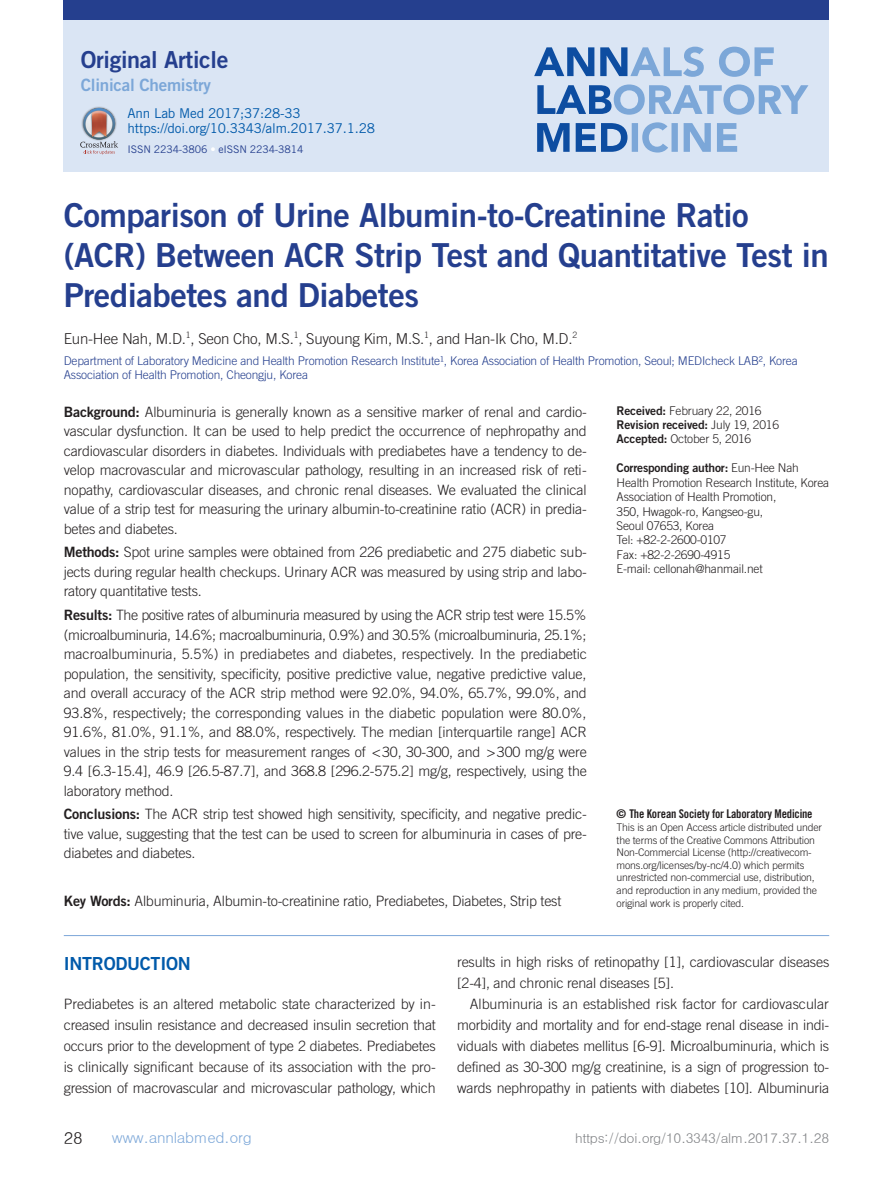
<style>
.page{position:relative;width:893px;height:1191px;background:#fff}
.page>*{position:absolute;margin:0;border:0;box-sizing:border-box;transform-origin:0 0}
.제목{font:33px/39.6px "Trade Gothic LT Std Bd 2";letter-spacing:-.015em;color:#253f8e}
.논문분류{font:23.4px "Trade Gothic LT Std Bd 2";letter-spacing:-.015em;color:#253f8e}
.본문대제목{font:18px "Trade Gothic LT Std Bd 2";letter-spacing:-.015em;color:#015aaa}
.논문소분류{font:16.95px "Trade Gothic LT Std Bd 2";letter-spacing:-.015em;color:#7ca7d8}
.URL{font:16.5px "Dotum";color:#231f20}
.저자{font:300 15px "Trade Gothic LT Std";letter-spacing:-.015em;color:#231f20}
.URL-2{font:15px "Dotum";letter-spacing:-.02em;color:#7ca7d8}
.초록{font:300 14.25px/19.5px "Trade Gothic LT Std";letter-spacing:-.015em;color:#231f20;text-align:justify}
.본문{font:300 14.25px/21px "Trade Gothic LT Std";letter-spacing:-.015em;color:#231f20;text-align:justify}
.t1{font:13.5px "Dotum";letter-spacing:-.03em;color:#808285}
.DOI_단락{font:13.5px "Trade Gothic LT Std";letter-spacing:-.015em;color:#015aaa}
.서지단락{font:13.5px "Trade Gothic LT Std";letter-spacing:-.015em;color:#015aaa}
.교신저자{font:300 12px/14.4px "Trade Gothic LT Std";letter-spacing:-.015em;color:#231f20}
.소속{font:300 12px/14.4px "Trade Gothic LT Std";letter-spacing:-.015em;color:#253f8e}
.교신저자-2{font:12px "Trade Gothic LT Std Bd 2";letter-spacing:-.015em;color:#231f20}
.t2{font:12px "Trade Gothic LT Std Bd Cn 20";letter-spacing:-.015em;color:#231f20}
.t3{font:300 10.5px/12.6px "Trade Gothic LT Std";letter-spacing:-.015em;color:#231f20}
.ISSN{font:10.5px "Trade Gothic LT Std";letter-spacing:-.015em;color:#253f8e}
.s1{color:#fff}
.s2{font-family:"Trade Gothic LT Std Bd 2";font-weight:400}
.s3{font-family:"Trade Gothic LT Std";font-weight:300}
.s4{font-family:"Trade Gothic LT Std Bd 2"}
</style>
<div class="page">
<div style="left:64px;top:0;width:765px;height:172px;background:#dae5f4"></div>
<div style="left:64px;top:0;width:765px;height:19px;background:#253f8e"></div>
<svg style="left:537px;top:122px;width:200px;height:30px"></svg>
<svg style="left:537px;top:84px;width:271px;height:31px"></svg>
<svg style="left:534px;top:47px;width:240px;height:30px"></svg>
<hr style="left:64px;top:935px;width:765px;height:1px;background:#7ca7d8">
<img style="left:93px;top:106px;width:12px;height:2px">
<svg style="left:80px;top:108px;width:38px;height:46px"></svg>
<p class="논문분류" style="left:81px;top:45px;width:149px">Original Article</p>
<p class="논문소분류" style="left:81px;top:75px;width:132px">Clinical Chemistry</p>
<p class="서지단락" style="left:128px;top:105px;width:175px">Ann Lab Med 2017;37:28-33</p>
<p class="DOI_단락" style="left:128px;top:120px;width:249px">https://doi.org/10.3343/alm.2017.37.1.28</p>
<p class="ISSN" style="left:128px;top:143px;width:177px">ISSN 2234-3806 <span class="s1">•</span> eISSN 2234-3814</p>
<p class="제목" style="left:64px;top:195px;width:766px">Comparison of Urine Albumin-to-Creatinine Ratio (ACR) Between ACR Strip Test and Quantitative Test in<br>Prediabetes and Diabetes</p>
<p class="저자" style="left:64px;top:330px;width:515px">Eun-Hee Nah, M.D.<sup>1</sup>, Seon Cho, M.S.<sup>1</sup>, Suyoung Kim, M.S.<sup>1</sup>, and Han-Ik Cho, M.D.<sup>2</sup></p>
<p class="소속" style="left:64px;top:353px;width:735px">Department of Laboratory Medicine and Health Promotion Research Institute¹, Korea Association of Health Promotion, Seoul; MEDIcheck LAB², Korea<br>Association of Health Promotion, Cheongju, Korea</p>
<p class="초록" style="left:64px;top:401px;width:525px"><span class="s2">Background:</span> Albuminuria is generally known as a sensitive marker of renal and cardio&shy;vascular dysfunction. It can be used to help predict the occurrence of nephropathy and cardiovascular disorders in diabetes. Individuals with prediabetes have a tendency to de&shy;velop macrovascular and microvascular pathology, resulting in an increased risk of reti&shy;nopathy, cardiovascular diseases, and chronic renal diseases. We evaluated the clinical value of a strip test for measuring the urinary albumin-to-creatinine ratio (ACR) in predia&shy;betes and diabetes.</p>
<p class="초록" style="left:64px;top:542px;width:524px"><span class="s2">Methods:</span> Spot urine samples were obtained from 226 prediabetic and 275 diabetic sub&shy;jects during regular health checkups. Urinary ACR was measured by using strip and labo&shy;ratory quantitative tests.</p>
<p class="초록" style="left:64px;top:605px;width:525px"><span class="s2">Results:</span> The positive rates of albuminuria measured by using the ACR strip test were 15.5% (microalbuminuria, 14.6%; macroalbuminuria, 0.9%) and 30.5% (microalbuminuria, 25.1%; macroalbuminuria, 5.5%) in prediabetes and diabetes, respectively. In the prediabetic population, the sensitivity, specificity, positive predictive value, negative predictive value, and overall accuracy of the ACR strip method were 92.0%, 94.0%, 65.7%, 99.0%, and 93.8%, respectively; the corresponding values in the diabetic population were 80.0%, 91.6%, 81.0%, 91.1%, and 88.0%, respectively. The median [interquartile range] ACR values in the strip tests for measurement ranges of &lt;30, 30-300, and &gt;300 mg/g were 9.4 [6.3-15.4], 46.9 [26.5-87.7], and 368.8 [296.2-575.2] mg/g, respectively, using the laboratory method.</p>
<p class="초록" style="left:64px;top:804px;width:524px"><span class="s2">Conclusions:</span> The ACR strip test showed high sensitivity, specificity, and negative predic&shy;tive value, suggesting that the test can be used to screen for albuminuria in cases of pre&shy;diabetes and diabetes.</p>
<p class="초록" style="left:64px;top:891px;width:499px"><span class="s2">Key Words:</span> Albuminuria, Albumin-to-creatinine ratio, Prediabetes, Diabetes, Strip test</p>
<p class="교신저자" style="left:617px;top:403px;width:147px"><span class="s2">Received:</span> February 22, 2016</p>
<p class="교신저자-2" style="left:617px;top:417px;width:164px">Revision received: <span class="s3">July 19, 2016</span></p>
<p class="교신저자" style="left:617px;top:432px;width:136px"><span class="s2">Accepted:</span> October 5, 2016</p>
<p class="교신저자-2" style="left:617px;top:460px;width:184px">Corresponding author: <span class="s3">Eun-Hee Nah</span></p>
<p class="교신저자" style="left:617px;top:475px;width:214px">Health Promotion Research Institute, Korea<br>Association of Health Promotion,</p>
<p class="교신저자" style="left:617px;top:504px;width:148px">350, Hwagok-ro, Kangseo-gu,<br>Seoul 07653, Korea</p>
<p class="교신저자" style="left:617px;top:532px;width:112px">Tel: +82-2-2600-0107</p>
<p class="교신저자" style="left:617px;top:547px;width:115px">Fax: +82-2-2690-4915</p>
<p class="교신저자" style="left:617px;top:561px;width:148px">E-mail: cellonah@hanmail.net</p>
<p class="t2" style="left:617px;top:806px;width:198px"><span class="s4">©</span> The Korean Society for Laboratory Medicine</p>
<p class="t3" style="left:617px;top:821px;width:207px">This is an Open Access article distributed under the terms of the Creative Commons Attribution Non-Commercial License (http://creativecom&shy;mons.org/licenses/by-nc/4.0) which permits</p>
<p class="t3" style="left:617px;top:871px;width:202px">unrestricted non-commercial use, distribution, and reproduction in any medium, provided the original work is properly cited.</p>
<p class="본문대제목" style="left:64px;top:952px;width:129px">INTRODUCTION</p>
<p class="본문" style="left:64px;top:993px;width:374px">Prediabetes is an altered metabolic state characterized by in&shy;creased insulin resistance and decreased insulin secretion that occurs prior to the development of type 2 diabetes. Prediabetes is clinically significant because of its association with the pro&shy;gression of macrovascular and microvascular pathology, which</p>
<p class="본문" style="left:457px;top:951px;width:374px">results in high risks of retinopathy [1], cardiovascular diseases [2-4], and chronic renal diseases [5].</p>
<p class="본문" style="left:457px;top:993px;width:374px;text-indent:13px">Albuminuria is an established risk factor for cardiovascular morbidity and mortality and for end-stage renal disease in indi&shy;viduals with diabetes mellitus [6-9]. Microalbuminuria, which is defined as 30-300 mg/g creatinine, is a sign of progression to&shy;wards nephropathy in patients with diabetes [10]. Albuminuria</p>
<p class="URL" style="left:64px;top:1129px;width:20px">28</p>
<p class="URL-2" style="left:112px;top:1130px;width:142px">www.annlabmed.org</p>
<p class="t1" style="left:575px;top:1131px;width:256px">https://doi.org/10.3343/alm.2017.37.1.28</p>
</div>
